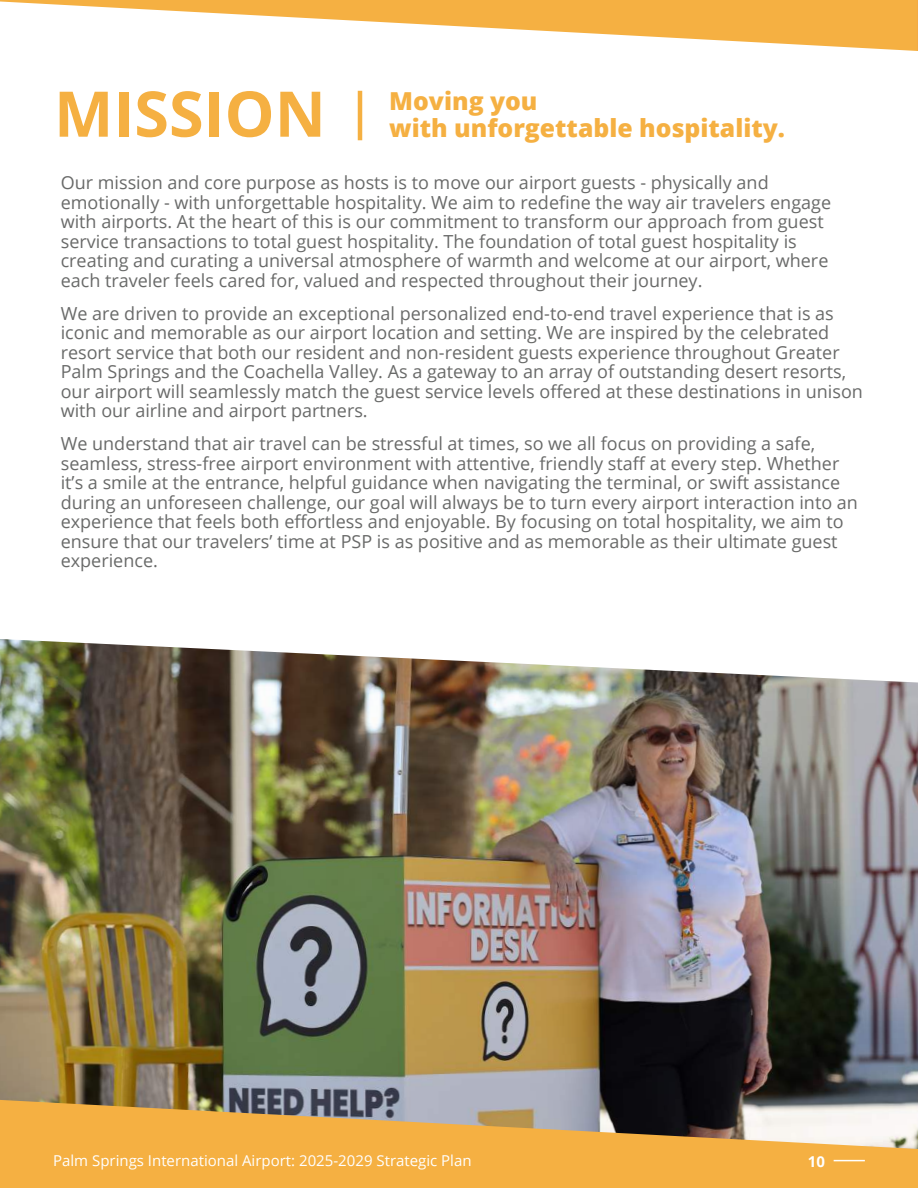
<style>
.page{position:relative;width:918px;height:1188px;background:#fff}
.page>*{position:absolute;margin:0;border:0;box-sizing:border-box;transform-origin:0 0}
.t1{font:700 63px "Open Sans";color:#f5b042}
.t2{font:800 24.75px/27px "Open Sans";color:#f5b042}
.t3{font:18px/19.5px "Open Sans";color:#696a69}
.t4{font:15px "Open Sans";color:#fff}
.t5{font:700 15px "Open Sans";color:#fff}
</style>
<div class="page">
<img style="left:0;top:639px;width:918px;height:461px">
<svg style="left:0;top:0;width:917px;height:51px;fill:#f5b042"></svg>
<svg style="left:0;top:1100px;width:918px;height:88px;fill:#f5b042"></svg>
<hr style="left:917px;top:0;width:1px;height:51px;background:#ea8055">
<hr style="left:358px;top:91px;width:4px;height:49px;background:#f5b042">
<hr style="left:834px;top:1160px;width:31px;height:1px;background:#fff">
<h1 class="t1" style="left:54px;top:89px;width:273px">MISSION</h1>
<h2 class="t2" style="left:389px;top:90px;width:397px">Moving you<br>with unforgettable hospitality.</h2>
<p class="t3" style="left:61px;top:175px;width:772px">Our mission and core purpose as hosts is to move our airport guests - physically and emotionally - with unforgettable hospitality. We aim to redefine the way air travelers engage with airports. At the heart of this is our commitment to transform our approach from guest service transactions to total guest hospitality. The foundation of total guest hospitality is creating and curating a universal atmosphere of warmth and welcome at our airport, where each traveler feels cared for, valued and respected throughout their journey.</p>
<p class="t3" style="left:61px;top:305px;width:804px">We are driven to provide an exceptional personalized end-to-end travel experience that is as iconic and memorable as our airport location and setting. We are inspired by the celebrated resort service that both our resident and non-resident guests experience throughout Greater Palm Springs and the Coachella Valley. As a gateway to an array of outstanding desert resorts, our airport will seamlessly match the guest service levels offered at these destinations in unison with our airline and airport partners.</p>
<p class="t3" style="left:61px;top:433px;width:799px">We understand that air travel can be stressful at times, so we all focus on providing a safe, seamless, stress-free airport environment with attentive, friendly staff at every step. Whether it’s a smile at the entrance, helpful guidance when navigating the terminal, or swift assistance during an unforeseen challenge, our goal will always be to turn every airport interaction into an experience that feels both effortless and enjoyable. By focusing on total hospitality, we aim to ensure that our travelers’ time at PSP is as positive and as memorable as their ultimate guest experience.</p>
<p class="t4" style="left:53px;top:1155px;width:420px">Palm Springs International Airport: 2025-2029 Strategic Plan</p>
<p class="t5" style="left:808px;top:1155px;width:19px">10</p>
</div>
